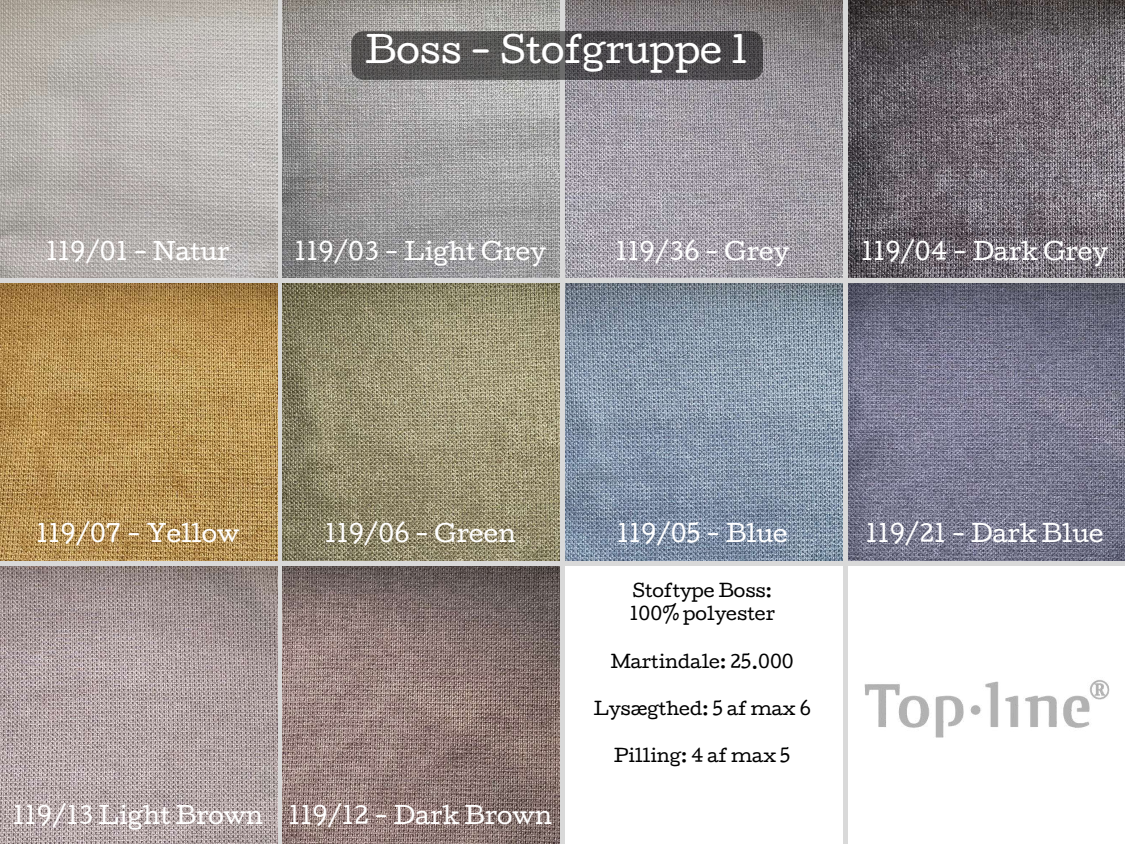
<style>
.page{position:relative;width:1125px;height:844px;background:#d9d9d9}
.page>*{position:absolute;margin:0;border:0;box-sizing:border-box;transform-origin:0 0}
.t1{font:34.88px "Cutive";color:#fff}
.t2{font:22.88px "Cutive";color:#fff}
.t3{font:17.1px/23.6px "Cutive";color:#000}
</style>
<div class="page">
<div style="left:848px;top:566px;width:277px;height:278px;background:#fff"></div>
<img style="left:565px;top:0;width:278px;height:277px">
<img style="left:283px;top:566px;width:277px;height:278px">
<img style="left:0;top:566px;width:277px;height:278px">
<img style="left:0;top:283px;width:277px;height:278px">
<div style="left:565px;top:566px;width:278px;height:278px;background:#fff"></div>
<img style="left:848px;top:283px;width:277px;height:278px">
<img style="left:0;top:0;width:277px;height:277px">
<img style="left:283px;top:0;width:277px;height:277px">
<img style="left:848px;top:0;width:277px;height:277px">
<img style="left:565px;top:283px;width:278px;height:278px">
<img style="left:283px;top:283px;width:277px;height:278px">
<img style="left:864px;top:680px;width:246px;height:57px">
<div style="left:351px;top:31px;width:412px;height:49px;background:#000;border-radius:12px;opacity:.5"></div>
<p class="t2" style="left:46px;top:244px;width:185px">119/01 - Natur</p>
<h1 class="t1" style="left:365px;top:38px;width:385px">Boss - Stofgruppe 1</h1>
<p class="t2" style="left:294px;top:244px;width:253px">119/03 - Light Grey</p>
<p class="t2" style="left:615px;top:244px;width:175px">119/36 - Grey</p>
<p class="t2" style="left:861px;top:244px;width:248px">119/04 - Dark Grey</p>
<p class="t2" style="left:36px;top:526px;width:205px">119/07 - Yellow</p>
<p class="t2" style="left:12px;top:807px;width:252px">119/13 Light Brown</p>
<p class="t2" style="left:324px;top:526px;width:193px">119/06 - Green</p>
<p class="t2" style="left:617px;top:526px;width:172px">119/05 - Blue</p>
<p class="t2" style="left:288px;top:807px;width:265px">119/12 - Dark Brown</p>
<p class="t3" style="left:630px;top:581px;width:147px">Stoftype Boss:<br>100% polyester</p>
<p class="t3" style="left:611px;top:652px;width:185px">Martindale: 25.000</p>
<p class="t3" style="left:594px;top:699px;width:218px">Lysægthed: 5 af max 6</p>
<p class="t3" style="left:614px;top:746px;width:178px">Pilling: 4 af max 5</p>
<p class="t2" style="left:865px;top:526px;width:240px">119/21 - Dark Blue</p>
</div>
